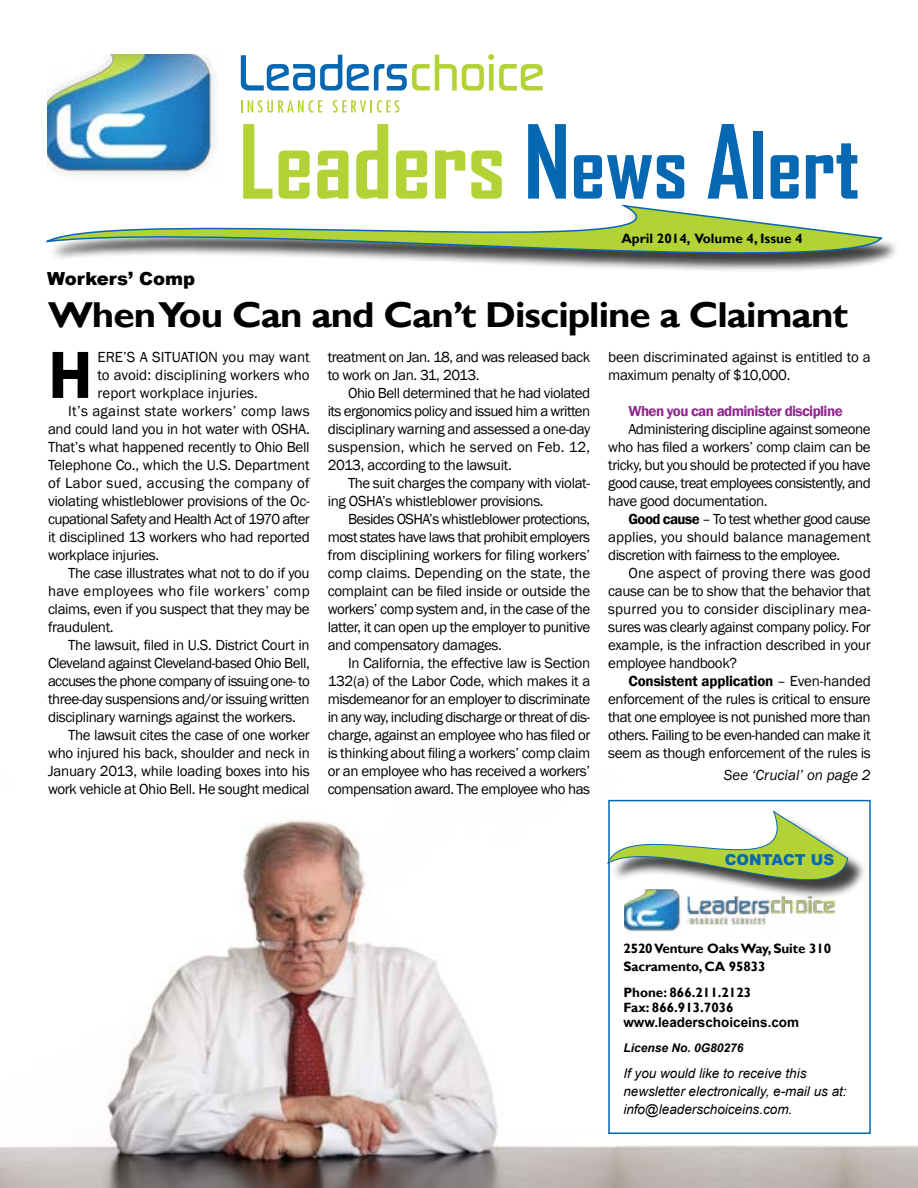
<style>
.page{position:relative;width:918px;height:1188px;background:#fff}
.page>*{position:absolute;margin:0;border:0;box-sizing:border-box;transform-origin:0 0}
.t1{font:700 97.5px "Agency FB";color:#b3d235}
.t2{font:600 69px "Franklin Gothic";color:#000}
.t3{font:700 36px "Gill Sans";letter-spacing:-.025em;color:#000;scale:1.07 1}
.t4{font:900 18px "Arial";color:#000}
.t5{font:900 15.15px "Arial";color:#0668b3}
.t6{font:15px/18px "Franklin Gothic";letter-spacing:-.025em;color:#000;text-align:justify}
.t7{font:15px "Franklin Gothic";color:#000}
.t8{font:15px "Franklin Gothic";letter-spacing:.015em;color:#000}
.t9{font:15px "Franklin Gothic";letter-spacing:-.045em;color:#000}
.t10{font:15px "Franklin Gothic";letter-spacing:.02em;color:#000}
.t11{font:600 15px "Franklin Gothic";letter-spacing:-.04em;color:#92278f}
.t12{font:italic 15px "Franklin Gothic";color:#000}
.t13{font:italic 13.5px/18px "Arial";color:#000}
.t14{font:700 13.5px/18px "Gill Sans";letter-spacing:-.01em;color:#000}
.t15{font:700 13.5px "Gill Sans";color:#000101}
.t16{font:700 13.5px "Arial";color:#000}
.t17{font:italic 700 12px "Arial";color:#000}
.s1{color:#0668b3}
.s2{font-size:88.05px;color:#0668b3}
.s3{font-weight:600}
</style>
<div class="page">
<img style="left:0;top:799px;width:617px;height:389px">
<div style="left:608px;top:800px;width:263px;height:334px;background:#fff;border:2px solid #0668b3"></div>
<img style="left:47px;top:54px;width:168px;height:121px">
<svg style="left:46px;top:204px;width:837px;height:67px"></svg>
<div style="left:610px;top:813px;width:257px;height:86px;background:#000;opacity:.75"></div>
<svg style="left:607px;top:810px;width:241px;height:107px"></svg>
<svg style="left:241px;top:100px;width:1px;height:12px"></svg>
<svg style="left:248px;top:100px;width:74px;height:13px"></svg>
<svg style="left:333px;top:100px;width:67px;height:13px"></svg>
<svg style="left:241px;top:54px;width:302px;height:37px"></svg>
<img style="left:624px;top:890px;width:220px;height:42px">
<h1 class="t1" style="left:239px;top:101px;width:622px">Leaders <span class="s1">N</span><span class="s2">ews</span> <span class="s1">A</span><span class="s2">lert</span></h1>
<p class="t15" style="left:621px;top:230px;width:183px">April 2014, Volume 4, Issue 4</p>
<p class="t4" style="left:47px;top:265px;width:149px">Workers’ Comp</p>
<h3 class="t3" style="left:48px;top:294px;width:749px">When You Can and Can’t Discipline a Claimant</h3>
<p class="t6" style="left:328px;top:348px;width:264px">treatment on Jan. 18, and was released back to work on Jan. 31, 2013.</p>
<p class="t6" style="left:328px;top:384px;width:264px;text-indent:20px">Ohio Bell determined that he had violated its ergonomics policy and issued him a written disciplinary warning and assessed a one-day suspension, which he served on Feb. 12, 2013, according to the lawsuit.</p>
<p class="t6" style="left:328px;top:474px;width:264px;text-indent:20px">The suit charges the company with violat&shy;ing OSHA’s whistleblower provisions.</p>
<p class="t6" style="left:328px;top:510px;width:264px;text-indent:20px">Besides OSHA’s whistleblower protections, most states have laws that prohibit employers from disciplining workers for filing workers’ comp claims. Depending on the state, the complaint can be filed inside or outside the workers’ comp system and, in the case of the latter, it can open up the employer to punitive and compensatory damages.</p>
<p class="t6" style="left:328px;top:654px;width:264px;text-indent:20px">In California, the effective law is Section 132(a) of the Labor Code, which makes it a misdemeanor for an employer to discriminate in any way, including discharge or threat of dis&shy;charge, against an employee who has filed or is thinking about filing a workers’ comp claim or an employee who has received a workers’ compensation award. The employee who has</p>
<h2 class="t2" style="left:48px;top:332px;width:46px">H</h2>
<p class="t7" style="left:98px;top:348px;width:214px">ERE’S A SITUATION you may want</p>
<p class="t6" style="left:608px;top:348px;width:264px">been discriminated against is entitled to a maximum penalty of $10,000.</p>
<p class="t11" style="left:628px;top:402px;width:216px">When you can administer discipline</p>
<p class="t6" style="left:608px;top:420px;width:264px;text-indent:20px">Administering discipline against someone who has filed a workers’ comp claim can be tricky, but you should be protected if you have good cause, treat employees consistently, and have good documentation.</p>
<p class="t6" style="left:608px;top:510px;width:264px;text-indent:20px"><span class="s3">Good cause</span> – To test whether good cause applies, you should balance management discretion with fairness to the employee.</p>
<p class="t6" style="left:608px;top:564px;width:264px;text-indent:20px">One aspect of proving there was good cause can be to show that the behavior that spurred you to consider disciplinary mea&shy;sures was clearly against company policy. For example, is the infraction described in your employee handbook?</p>
<p class="t6" style="left:608px;top:672px;width:264px;text-indent:20px"><span class="s3">Consistent application</span> – Even-handed enforcement of the rules is critical to ensure that one employee is not punished more than others. Failing to be even-handed can make it seem as though enforcement of the rules is</p>
<p class="t7" style="left:98px;top:366px;width:214px">to avoid: disciplining workers who</p>
<p class="t7" style="left:98px;top:384px;width:162px">report workplace injuries.</p>
<p class="t8" style="left:68px;top:402px;width:243px">It’s against state workers’ comp laws</p>
<p class="t6" style="left:48px;top:420px;width:263px">and could land you in hot water with OSHA.</p>
<p class="t6" style="left:48px;top:438px;width:263px">That’s what happened recently to Ohio Bell</p>
<p class="t6" style="left:48px;top:456px;width:263px">Telephone Co., which the U.S. Department</p>
<p class="t8" style="left:48px;top:474px;width:263px">of Labor sued, accusing the company of</p>
<p class="t6" style="left:48px;top:492px;width:263px">violating whistleblower provisions of the Oc-</p>
<p class="t9" style="left:48px;top:510px;width:263px">cupational Safety and Health Act of 1970 after</p>
<p class="t6" style="left:48px;top:528px;width:263px">it disciplined 13 workers who had reported</p>
<p class="t6" style="left:48px;top:546px;width:113px">workplace injuries.</p>
<p class="t6" style="left:68px;top:564px;width:243px">The case illustrates what not to do if you</p>
<p class="t10" style="left:48px;top:582px;width:263px">have employees who file workers’ comp</p>
<p class="t6" style="left:48px;top:600px;width:263px">claims, even if you suspect that they may be</p>
<p class="t6" style="left:48px;top:618px;width:67px">fraudulent.</p>
<p class="t6" style="left:68px;top:636px;width:243px">The lawsuit, filed in U.S. District Court in</p>
<p class="t6" style="left:48px;top:654px;width:263px">Cleveland against Cleveland-based Ohio Bell,</p>
<p class="t6" style="left:48px;top:672px;width:263px">accuses the phone company of issuing one- to</p>
<p class="t6" style="left:48px;top:690px;width:263px">three-day suspensions and/or issuing written</p>
<p class="t6" style="left:48px;top:708px;width:249px">disciplinary warnings against the workers.</p>
<p class="t6" style="left:68px;top:726px;width:243px">The lawsuit cites the case of one worker</p>
<p class="t6" style="left:48px;top:744px;width:263px">who injured his back, shoulder and neck in</p>
<p class="t6" style="left:48px;top:762px;width:263px">January 2013, while loading boxes into his</p>
<p class="t6" style="left:48px;top:780px;width:263px">work vehicle at Ohio Bell. He sought medical</p>
<p class="t12" style="left:724px;top:765px;width:148px">See ‘Crucial’ on page 2</p>
<p class="t5" style="left:725px;top:848px;width:111px">CONTACT US</p>
<p class="t14" style="left:623px;top:940px;width:209px">2520 Venture Oaks Way, Suite 310<br>Sacramento, CA 95833</p>
<p class="t14" style="left:623px;top:985px;width:129px;line-height:15px">Phone: 866.211.2123<br>Fax: 866.913.7036</p>
<p class="t16" style="left:623px;top:1013px;width:177px">www.leaderschoiceins.com</p>
<p class="t17" style="left:623px;top:1040px;width:122px">License No. 0G80276</p>
<p class="t13" style="left:623px;top:1064px;width:225px">If you would like to receive this newsletter electronically, e-mail us at: info@leaderschoiceins.com.</p>
</div>
